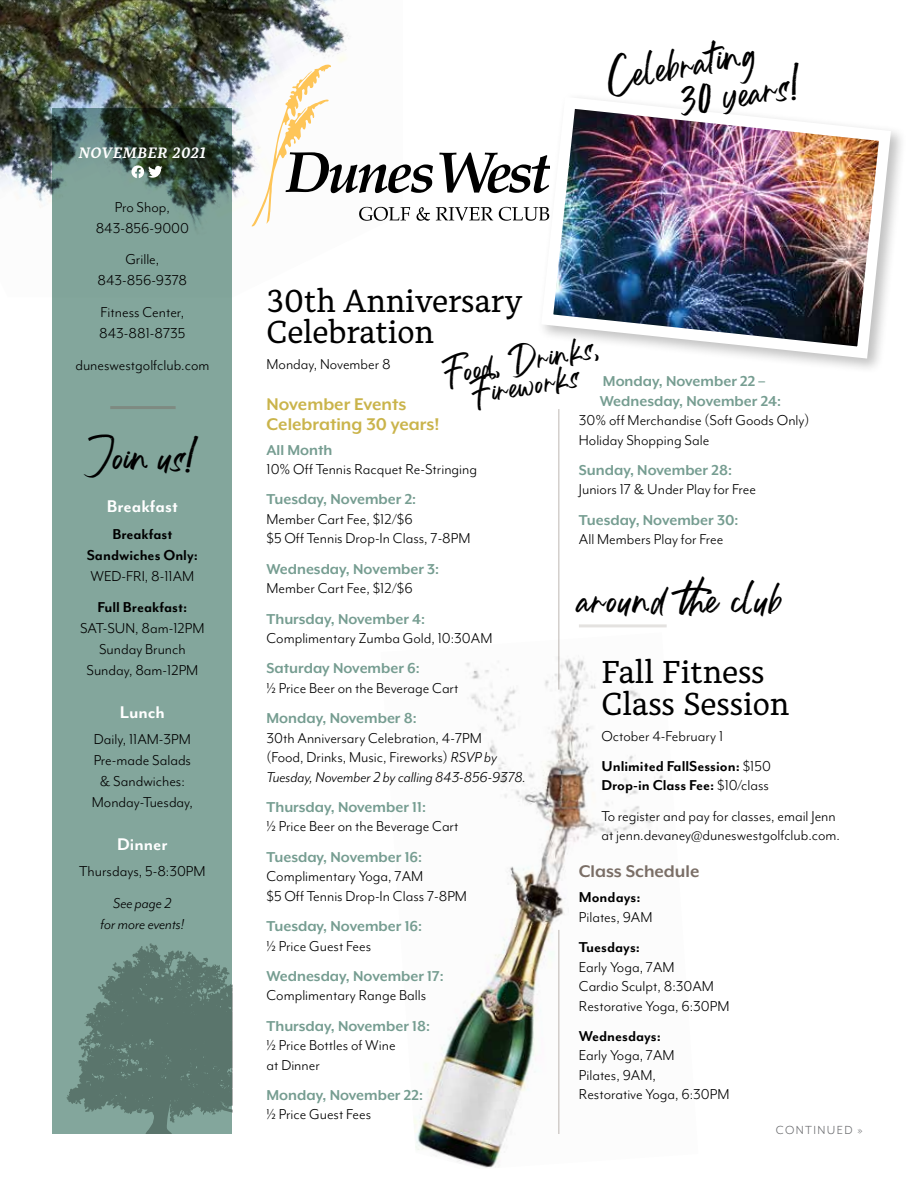
<style>
.page{position:relative;width:918px;height:1188px;background:#fff}
.page>*{position:absolute;margin:0;border:0;box-sizing:border-box;transform-origin:0 0}
.t1{font:31.5px/31.5px "Alkes";color:#000}
.t2{font:27px/38.7px "Costa Rica";color:#000}
.t3{font:21.6px/25.2px "Costa Rica";color:#000;text-align:center}
.t4{font:700 19.5px/19.5px "Mr Eaves XL Mod OT";color:#cab44b}
.t5{font:700 19.5px "Mr Eaves Mod OT";color:#fff}
.t6{font:700 19.5px "Mr Eaves XL Mod OT";color:#7a6e66}
.t7{font:16.5px/19.5px "Mr Eaves Mod OT";color:#000}
.t8{font:700 16.5px/19.5px "Mr Eaves XL Mod OT";color:#769d91}
.t9{font:700 16.5px/21px "Mr Eaves Mod OT";color:#000;text-align:center}
.t10{font:italic 16.5px/21px "Mr Eaves Mod OT";color:#000;text-align:center}
.t11{font:italic 700 15px "Alkes";letter-spacing:.04em;color:#fff}
.t12{font:13.5px "Mr Eaves Mod OT";letter-spacing:.1em;color:#6d6e71}
.s1{font-style:italic}
.s2{font-weight:700}
</style>
<div class="page">
<img style="left:414px;top:632px;width:249px;height:536px">
<div style="left:52px;top:108px;width:180px;height:1026px;background:#83a69c"></div>
<img style="left:0;top:0;width:349px;height:230px">
<hr style="left:559px;top:409px;width:1px;height:281px;background:#7a6e66">
<svg style="left:131px;top:165px;width:32px;height:13px"></svg>
<svg style="left:67px;top:943px;width:165px;height:191px"></svg>
<hr style="left:110px;top:406px;width:66px;height:3px;background:#7a6e66">
<hr style="left:579px;top:624px;width:88px;height:3px;background:#e4e2e0">
<img style="left:543px;top:98px;width:354px;height:267px">
<svg style="left:252px;top:65px;width:298px;height:161px"></svg>
<hr style="left:559px;top:930px;width:1px;height:204px;background:#7a6e66">
<p class="t11" style="left:79px;top:143px;width:128px">NOVEMBER 2021</p>
<p class="t7" style="left:96px;top:196px;width:95px;line-height:21px;text-align:center">Pro Shop,<br>843-856-9000</p>
<p class="t7" style="left:98px;top:249px;width:91px;line-height:21px;text-align:center">Grille,<br>843-856-9378</p>
<p class="t7" style="left:99px;top:302px;width:88px;line-height:21px">Fitness Center,<br>843-881-8735</p>
<p class="t7" style="left:75px;top:355px;width:136px">duneswestgolfclub.com</p>
<h2 class="t2" style="left:84px;top:446px;width:117px">Join us!</h2>
<p class="t5" style="left:107px;top:496px;width:72px">Breakfast</p>
<p class="t9" style="left:87px;top:523px;width:113px">Breakfast<br>Sandwiches Only:</p>
<p class="t7" style="left:90px;top:566px;width:105px">WED-FRI, 8-11AM</p>
<p class="t9" style="left:98px;top:597px;width:91px">Full Breakfast:</p>
<p class="t7" style="left:80px;top:618px;width:126px;line-height:21px;text-align:center">SAT-SUN, 8am-12PM<br>Sunday Brunch<br>Sunday, 8am-12PM</p>
<p class="t5" style="left:120px;top:702px;width:46px">Lunch</p>
<p class="t7" style="left:92px;top:729px;width:103px;line-height:21px;text-align:center">Daily, 11AM-3PM<br>Pre-made Salads &amp; Sandwiches:<br>Monday-Tuesday,</p>
<p class="t5" style="left:117px;top:834px;width:52px">Dinner</p>
<p class="t7" style="left:79px;top:862px;width:128px">Thursdays, 5-8:30PM</p>
<p class="t10" style="left:100px;top:893px;width:85px">See page 2<br>for more events!</p>
<h2 class="t2" style="left:671px;top:56px;width:128px;text-indent:-67px;rotate:-10deg">Celebrating<br>30 years!</h2>
<h1 class="t1" style="left:267px;top:284px;width:258px">30th Anniversary<br>Celebration</h1>
<p class="t7" style="left:267px;top:355px;width:126px">Monday, November 8</p>
<p class="t4" style="left:267px;top:395px;width:174px">November Events<br>Celebrating 30 years!</p>
<p class="t8" style="left:267px;top:440px;width:67px">All Month</p>
<p class="t7" style="left:267px;top:460px;width:212px">10% Off Tennis Racquet Re-Stringing</p>
<p class="t8" style="left:267px;top:490px;width:151px">Tuesday, November 2:</p>
<p class="t7" style="left:267px;top:509px;width:205px">Member Cart Fee, $12/$6<br>$5 Off Tennis Drop-In Class, 7-8PM</p>
<p class="t8" style="left:267px;top:559px;width:174px">Wednesday, November 3:</p>
<p class="t7" style="left:267px;top:579px;width:148px">Member Cart Fee, $12/$6</p>
<p class="t8" style="left:267px;top:609px;width:160px">Thursday, November 4:</p>
<p class="t7" style="left:267px;top:629px;width:227px">Complimentary Zumba Gold, 10:30AM</p>
<p class="t8" style="left:267px;top:659px;width:155px">Saturday November 6:</p>
<p class="t7" style="left:267px;top:678px;width:194px">½ Price Beer on the Beverage Cart</p>
<p class="t8" style="left:267px;top:708px;width:152px">Monday, November 8:</p>
<p class="t7" style="left:267px;top:728px;width:261px">30th Anniversary Celebration, 4-7PM<br>(Food, Drinks, Music, Fireworks) <span class="s1">RSVP by<br>Tuesday, November 2 by calling 843-856-9378.</span></p>
<p class="t8" style="left:267px;top:797px;width:161px">Thursday, November 11:</p>
<p class="t7" style="left:267px;top:817px;width:194px">½ Price Beer on the Beverage Cart</p>
<p class="t8" style="left:267px;top:847px;width:157px">Tuesday, November 16:</p>
<p class="t7" style="left:267px;top:867px;width:202px">Complimentary Yoga, 7AM<br>$5 Off Tennis Drop-In Class 7-8PM</p>
<p class="t8" style="left:267px;top:916px;width:157px">Tuesday, November 16:</p>
<p class="t7" style="left:267px;top:936px;width:106px">½ Price Guest Fees</p>
<p class="t8" style="left:267px;top:966px;width:179px">Wednesday, November 17:</p>
<p class="t7" style="left:267px;top:986px;width:161px">Complimentary Range Balls</p>
<p class="t8" style="left:267px;top:1016px;width:165px">Thursday, November 18:</p>
<p class="t7" style="left:267px;top:1036px;width:131px">½ Price Bottles of Wine at Dinner</p>
<p class="t8" style="left:267px;top:1085px;width:158px">Monday, November 22:</p>
<p class="t7" style="left:267px;top:1105px;width:106px">½ Price Guest Fees</p>
<h3 class="t3" style="left:443px;top:368px;width:159px;rotate:-10deg">Food, Drinks,<br>Fireworks</h3>
<p class="t8" style="left:600px;top:371px;width:183px">Monday, November 22 –<br>Wednesday, November 24:</p>
<p class="t7" style="left:579px;top:411px;width:232px">30% off Merchandise (Soft Goods Only)<br>Holiday Shopping Sale</p>
<p class="t8" style="left:579px;top:460px;width:155px">Sunday, November 28:</p>
<p class="t7" style="left:579px;top:480px;width:179px">Juniors 17 &amp; Under Play for Free</p>
<p class="t8" style="left:579px;top:510px;width:161px">Tuesday, November 30:</p>
<p class="t7" style="left:579px;top:530px;width:146px">All Members Play for Free</p>
<h2 class="t2" style="left:579px;top:589px;width:206px">around the club</h2>
<h1 class="t1" style="left:601px;top:656px;width:189px">Fall Fitness<br>Class Session</h1>
<p class="t7" style="left:601px;top:721px;width:171px;line-height:30.3px">October 4-February 1<br><span class="s2">Unlimited FallSession:</span> $150</p>
<p class="t7" style="left:601px;top:771px;width:236px;line-height:30.3px"><span class="s2">Drop-in Class Fee:</span> $10/class<br>To register and pay for classes, email Jenn</p>
<p class="t7" style="left:601px;top:826px;width:240px">at jenn.devaney@duneswestgolfclub.com.</p>
<p class="t6" style="left:579px;top:862px;width:122px">Class Schedule</p>
<p class="t9" style="left:579px;top:887px;width:63px">Mondays:</p>
<p class="t7" style="left:579px;top:907px;width:75px">Pilates, 9AM</p>
<p class="t9" style="left:579px;top:937px;width:63px">Tuesdays:</p>
<p class="t7" style="left:579px;top:957px;width:152px">Early Yoga, 7AM<br>Cardio Sculpt, 8:30AM<br>Restorative Yoga, 6:30PM</p>
<p class="t9" style="left:579px;top:1026px;width:84px">Wednesdays:</p>
<p class="t7" style="left:579px;top:1046px;width:152px">Early Yoga, 7AM<br>Pilates, 9AM,<br>Restorative Yoga, 6:30PM</p>
<p class="t12" style="left:776px;top:1123px;width:88px">CONTINUED »</p>
</div>
